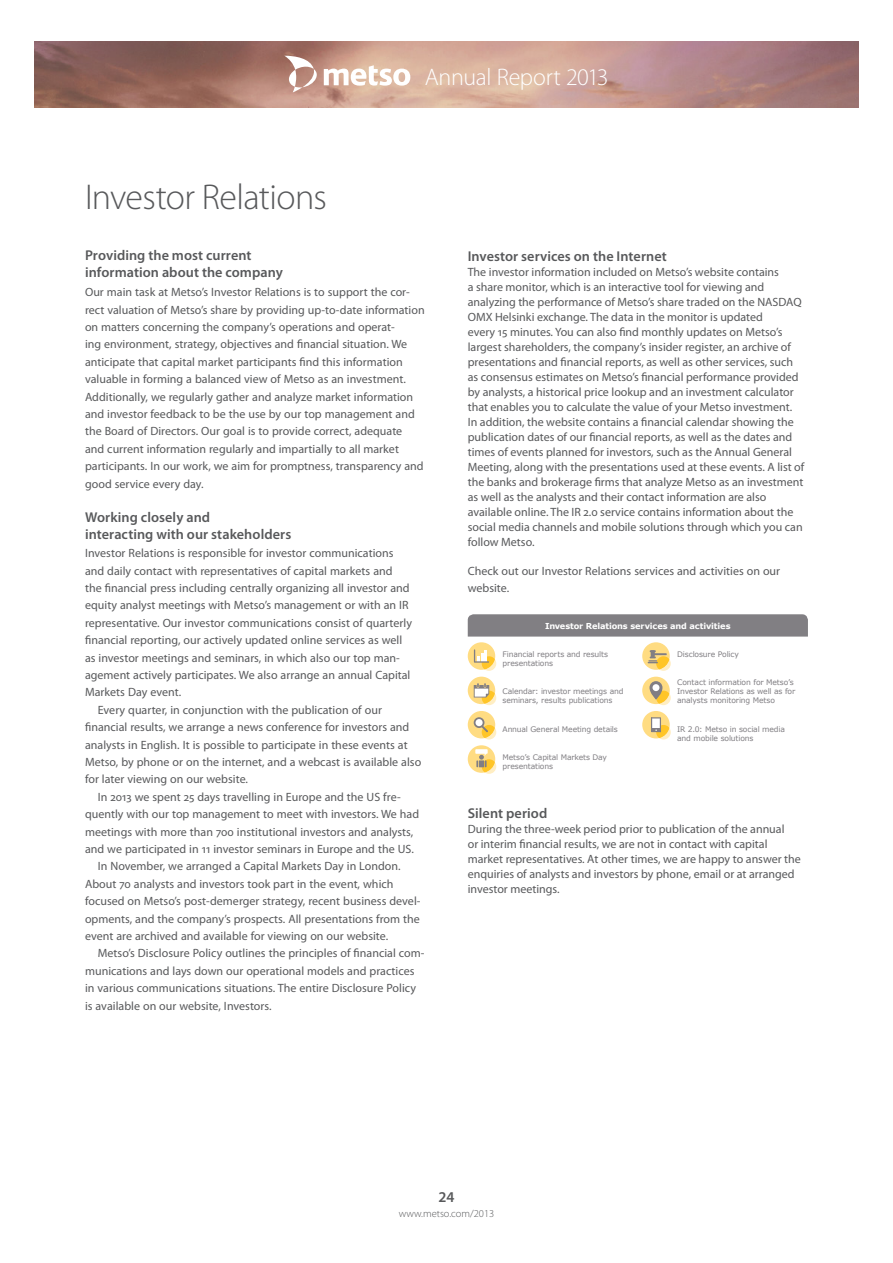
<style>
.page{position:relative;width:893px;height:1263px;background:#fff}
.page>*{position:absolute;margin:0;border:0;box-sizing:border-box;transform-origin:0 0}
.t1{font:300 36px "Myriad Pro";letter-spacing:-.015em;color:#58595b}
.t2{font:300 24px "Myriad Pro";letter-spacing:-.015em;color:#fff}
.t3{font:600 15px "Myriad Pro";color:#58595b}
.t4{font:600 14.25px/16.5px "Myriad Pro";letter-spacing:.005em;color:#58595b}
.t5{font:12px/15px "Myriad Pro";color:#58595b}
.t6{font:300 10.5px "Myriad Pro";color:#58595b}
.t7{font:700 8.25px "Verdana";letter-spacing:-.02em;color:#fff}
.t8{font:7.65px/9.4px "Verdana";letter-spacing:-.02em;color:#817f83}
</style>
<div class="page">
<img style="left:34px;top:41px;width:825px;height:66px">
<svg style="left:284px;top:56px;width:126px;height:37px"></svg>
<svg style="left:468px;top:614px;width:340px;height:23px;background:#858386"></svg>
<div style="left:468px;top:642px;width:27px;height:28px;background:#ffdc82;border-radius:50%"></div>
<svg style="left:474px;top:649px;width:22px;height:22px"></svg>
<div style="left:468px;top:677px;width:27px;height:27px;background:#ffdc82;border-radius:50%"></div>
<svg style="left:474px;top:683px;width:22px;height:22px"></svg>
<div style="left:468px;top:711px;width:27px;height:27px;background:#ffdc82;border-radius:50%"></div>
<svg style="left:478px;top:722px;width:18px;height:17px"></svg>
<svg style="left:474px;top:717px;width:10px;height:11px"></svg>
<div style="left:475px;top:719px;width:8px;height:7px;background:#fff;border-radius:50%"></div>
<div style="left:468px;top:745px;width:27px;height:28px;background:#ffdc82;border-radius:50%"></div>
<div style="left:475px;top:749px;width:13px;height:5px;background:#fff"></div>
<svg style="left:476px;top:752px;width:20px;height:22px"></svg>
<div style="left:642px;top:642px;width:28px;height:28px;background:#ffdc82;border-radius:50%"></div>
<svg style="left:648px;top:650px;width:23px;height:21px"></svg>
<div style="left:642px;top:711px;width:28px;height:27px;background:#ffdc82;border-radius:50%"></div>
<svg style="left:651px;top:717px;width:20px;height:22px"></svg>
<div style="left:642px;top:677px;width:28px;height:27px;background:#ffdc82;border-radius:50%"></div>
<svg style="left:656px;top:691px;width:15px;height:14px"></svg>
<svg style="left:649px;top:681px;width:13px;height:19px"></svg>
<div style="left:652px;top:684px;width:7px;height:7px;background:#fff;border-radius:50%"></div>
<p class="t1" style="left:85px;top:177px;width:243px">Investor Relations</p>
<h2 class="t2" style="left:425px;top:64px;width:185px">Annual Report 2013</h2>
<p class="t4" style="left:85px;top:248px;width:199px">Providing the most current information about the company</p>
<p class="t5" style="left:85px;top:284px;width:341px;line-height:17.4px">Our main task at Metso’s Investor Relations is to support the cor&shy;rect valuation of Metso’s share by providing up-to-date information on matters concerning the company’s operations and operat-<br>ing environment, strategy, objectives and financial situation. We anticipate that capital market participants find this information valuable in forming a balanced view of Metso as an investment.<br>Additionally, we regularly gather and analyze market information and investor feedback to be the use by our top management and the Board of Directors. Our goal is to provide correct, adequate<br>and current information regularly and impartially to all market participants. In our work, we aim for promptness, transparency and good service every day.</p>
<p class="t4" style="left:85px;top:510px;width:208px">Working closely and<br>interacting with our stakeholders</p>
<p class="t5" style="left:85px;top:546px;width:310px">Investor Relations is responsible for investor communications</p>
<p class="t5" style="left:85px;top:563px;width:309px">and daily contact with representatives of capital markets and</p>
<p class="t5" style="left:85px;top:581px;width:326px">the financial press including centrally organizing all investor and</p>
<p class="t5" style="left:85px;top:598px;width:325px">equity analyst meetings with Metso’s management or with an IR</p>
<p class="t5" style="left:85px;top:615px;width:328px">representative. Our investor communications consist of quarterly</p>
<p class="t5" style="left:85px;top:633px;width:319px">financial reporting, our actively updated online services as well</p>
<p class="t5" style="left:85px;top:650px;width:316px">as investor meetings and seminars, in which also our top man-</p>
<p class="t5" style="left:85px;top:668px;width:327px">agement actively participates. We also arrange an annual Capital</p>
<p class="t5" style="left:85px;top:685px;width:98px">Markets Day event.</p>
<p class="t5" style="left:98px;top:702px;width:286px">Every quarter, in conjunction with the publication of our</p>
<p class="t5" style="left:85px;top:720px;width:326px">financial results, we arrange a news conference for investors and</p>
<p class="t5" style="left:85px;top:737px;width:324px">analysts in English. It is possible to participate in these events at</p>
<p class="t5" style="left:85px;top:755px;width:338px">Metso, by phone or on the internet, and a webcast is available also</p>
<p class="t5" style="left:85px;top:772px;width:165px">for later viewing on our website.</p>
<p class="t5" style="left:98px;top:789px;width:304px">In 2013 we spent 25 days travelling in Europe and the US fre-</p>
<p class="t5" style="left:85px;top:807px;width:336px">quently with our top management to meet with investors. We had</p>
<p class="t5" style="left:85px;top:824px;width:330px">meetings with more than 700 institutional investors and analysts,</p>
<p class="t5" style="left:85px;top:842px;width:330px">and we participated in 11 investor seminars in Europe and the US.</p>
<p class="t5" style="left:98px;top:859px;width:304px">In November, we arranged a Capital Markets Day in London.</p>
<p class="t5" style="left:85px;top:876px;width:310px">About 70 analysts and investors took part in the event, which</p>
<p class="t5" style="left:85px;top:894px;width:337px">focused on Metso’s post-demerger strategy, recent business devel-</p>
<p class="t5" style="left:85px;top:911px;width:336px">opments, and the company’s prospects. All presentations from the</p>
<p class="t5" style="left:85px;top:929px;width:305px">event are archived and available for viewing on our website.</p>
<p class="t5" style="left:98px;top:946px;width:328px">Metso’s Disclosure Policy outlines the principles of financial com-</p>
<p class="t5" style="left:85px;top:963px;width:331px">munications and lays down our operational models and practices</p>
<p class="t5" style="left:85px;top:981px;width:333px">in various communications situations. The entire Disclosure Policy</p>
<p class="t5" style="left:85px;top:998px;width:188px">is available on our website, Investors.</p>
<p class="t4" style="left:468px;top:249px;width:201px">Investor services on the Internet</p>
<p class="t5" style="left:468px;top:265px;width:338px">The investor information included on Metso’s website contains<br>a share monitor, which is an interactive tool for viewing and analyzing the performance of Metso’s share traded on the NASDAQ OMX Helsinki exchange. The data in the monitor is updated<br>every 15 minutes. You can also find monthly updates on Metso’s largest shareholders, the company’s insider register, an archive of presentations and financial reports, as well as other services, such as consensus estimates on Metso’s financial performance provided by analysts, a historical price lookup and an investment calculator that enables you to calculate the value of your Metso investment.<br>In addition, the website contains a financial calendar showing the publication dates of our financial reports, as well as the dates and times of events planned for investors, such as the Annual General Meeting, along with the presentations used at these events. A list of the banks and brokerage firms that analyze Metso as an investment as well as the analysts and their contact information are also available online. The IR 2.0 service contains information about the social media channels and mobile solutions through which you can follow Metso.</p>
<p class="t5" style="left:468px;top:562px;width:314px;line-height:17.4px">Check out our Investor Relations services and activities on our website.</p>
<p class="t7" style="left:545px;top:620px;width:187px">Investor Relations services and activities</p>
<p class="t8" style="left:503px;top:649px;width:107px">Financial reports and results presentations</p>
<p class="t8" style="left:503px;top:686px;width:122px">Calendar: investor meetings and seminars, results publications</p>
<p class="t8" style="left:503px;top:724px;width:117px">Annual General Meeting details</p>
<p class="t8" style="left:503px;top:752px;width:106px">Metso’s Capital Markets Day presentations</p>
<p class="t8" style="left:677px;top:649px;width:63px">Disclosure Policy</p>
<p class="t8" style="left:677px;top:677px;width:120px">Contact information for Metso’s<br>Investor Relations as well as for analysts monitoring Metso</p>
<p class="t8" style="left:677px;top:724px;width:109px">IR 2.0: Metso in social media and mobile solutions</p>
<p class="t4" style="left:468px;top:805px;width:81px">Silent period</p>
<p class="t5" style="left:468px;top:822px;width:335px">During the three-week period prior to publication of the annual<br>or interim financial results, we are not in contact with capital market representatives. At other times, we are happy to answer the enquiries of analysts and investors by phone, email or at arranged investor meetings.</p>
<p class="t3" style="left:438px;top:1188px;width:18px">24</p>
<p class="t6" style="left:399px;top:1207px;width:97px">www.metso.com/2013</p>
</div>
